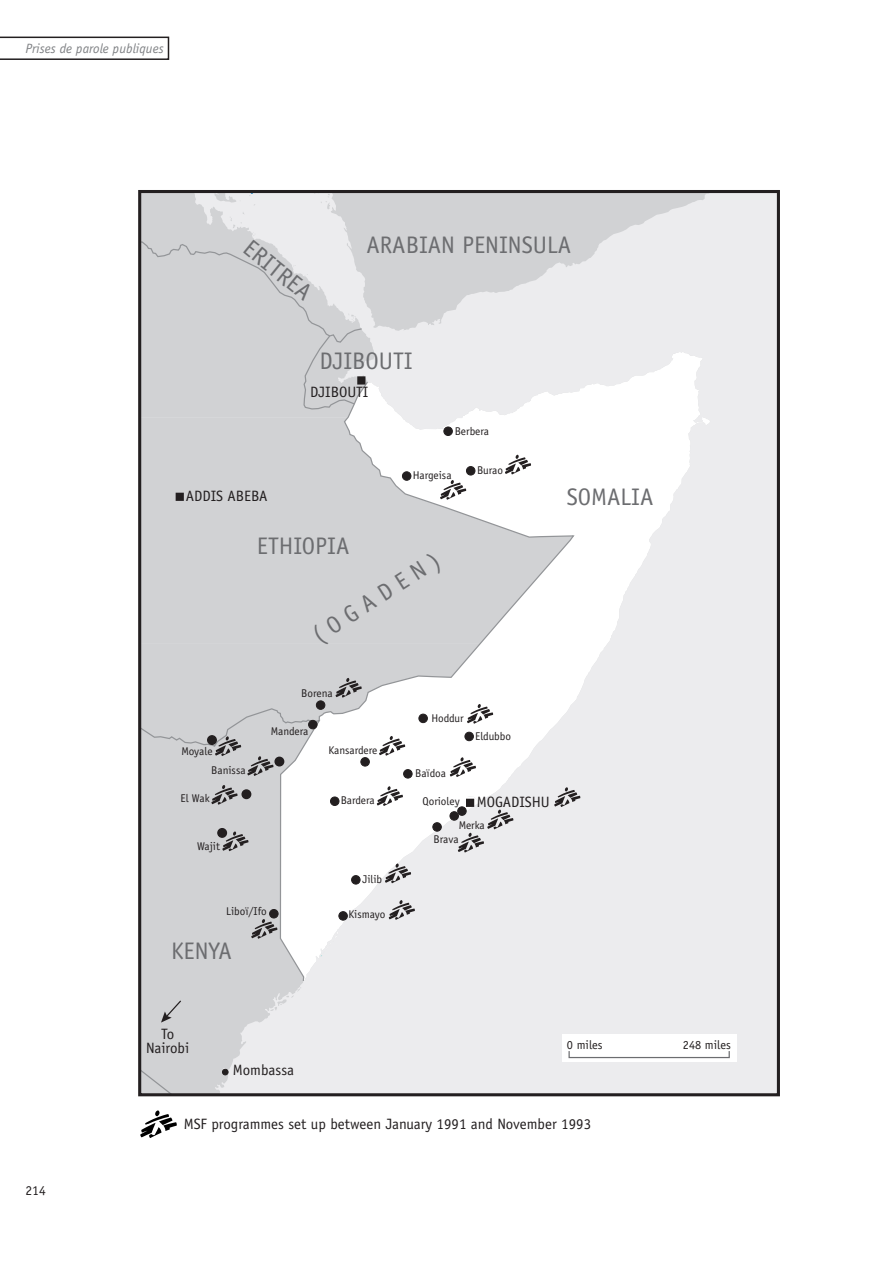
<style>
.page{position:relative;width:893px;height:1263px;background:#fff}
.page>*{position:absolute;margin:0;border:0;box-sizing:border-box;transform-origin:0 0}
.t1{font:24px "Officina Sans";color:#6c6d70}
.t2{font:15px/13.5px "Officina Sans";color:#231f20;text-align:center}
.t3{font:italic 13.5px "Officina Sans";color:#808285}
.t4{font:13.5px "Officina Sans";color:#231f20}
.t5{font:12.3px "Officina Sans";color:#231f20}
.t6{font:11.25px/18.6px "Officina Sans";color:#231f20}
.t7{font:11.25px "Officina Sans";letter-spacing:-.02em;color:#231f20}
</style>
<div class="page">
<svg style="left:0;top:37px;width:169px;height:23px"></svg>
<div style="left:139px;top:192px;width:639px;height:903px;background:#ececee"></div>
<svg style="left:142px;top:643px;width:161px;height:449px;fill:#d1d2d4"></svg>
<svg style="left:142px;top:333px;width:232px;height:84px"></svg>
<div style="left:142px;top:417px;width:138px;height:226px;background:#d1d2d4"></div>
<svg style="left:364px;top:194px;width:342px;height:137px;fill:#d1d2d4"></svg>
<svg style="left:280px;top:352px;width:430px;height:580px"></svg>
<svg style="left:322px;top:932px;width:16px;height:18px"></svg>
<svg style="left:142px;top:1068px;width:32px;height:24px"></svg>
<svg style="left:142px;top:707px;width:180px;height:275px"></svg>
<svg style="left:318px;top:380px;width:258px;height:342px"></svg>
<svg style="left:142px;top:194px;width:222px;height:216px"></svg>
<div style="left:357px;top:376px;width:8px;height:9px;border:3px solid #231f20"></div>
<div style="left:138px;top:190px;width:642px;height:906px;border:3px solid #231f20"></div>
<div style="left:176px;top:493px;width:8px;height:8px;border:3px solid #231f20"></div>
<div style="left:402px;top:472px;width:9px;height:8px;background:#231f20;border-radius:50%"></div>
<div style="left:402px;top:471px;width:9px;height:10px;border:1px solid #231f20;border-radius:50%"></div>
<div style="left:444px;top:427px;width:8px;height:8px;background:#231f20;border-radius:50%"></div>
<div style="left:443px;top:426px;width:10px;height:10px;border:1px solid #231f20;border-radius:50%"></div>
<div style="left:466px;top:466px;width:9px;height:9px;background:#231f20;border-radius:50%"></div>
<div style="left:466px;top:466px;width:9px;height:9px;border:1px solid #231f20;border-radius:50%"></div>
<div style="left:339px;top:912px;width:8px;height:8px;background:#231f20;border-radius:50%"></div>
<div style="left:338px;top:911px;width:10px;height:10px;border:1px solid #231f20;border-radius:50%"></div>
<div style="left:352px;top:875px;width:8px;height:9px;background:#231f20;border-radius:50%"></div>
<div style="left:351px;top:875px;width:10px;height:9px;border:1px solid #231f20;border-radius:50%"></div>
<svg style="left:222px;top:1069px;width:6px;height:6px"></svg>
<div style="left:457px;top:806px;width:10px;height:10px;border:1px solid #231f20;border-radius:50%"></div>
<div style="left:450px;top:812px;width:8px;height:8px;background:#231f20;border-radius:50%"></div>
<div style="left:449px;top:811px;width:10px;height:10px;border:1px solid #231f20;border-radius:50%"></div>
<div style="left:433px;top:823px;width:8px;height:8px;background:#231f20;border-radius:50%"></div>
<div style="left:432px;top:822px;width:10px;height:10px;border:1px solid #231f20;border-radius:50%"></div>
<div style="left:330px;top:797px;width:9px;height:8px;background:#231f20;border-radius:50%"></div>
<div style="left:330px;top:796px;width:9px;height:10px;border:1px solid #231f20;border-radius:50%"></div>
<svg style="left:161px;top:999px;width:21px;height:23px"></svg>
<div style="left:562px;top:1034px;width:174px;height:28px;background:#fff"></div>
<div style="left:568px;top:1050px;width:162px;height:8px;border:1px solid #6c6d70"></div>
<svg style="left:389px;top:900px;width:26px;height:20px"></svg>
<svg style="left:385px;top:863px;width:26px;height:20px"></svg>
<svg style="left:377px;top:786px;width:26px;height:20px"></svg>
<div style="left:361px;top:758px;width:8px;height:8px;background:#231f20;border-radius:50%"></div>
<div style="left:360px;top:757px;width:10px;height:9px;border:1px solid #231f20;border-radius:50%"></div>
<svg style="left:379px;top:736px;width:26px;height:20px"></svg>
<svg style="left:505px;top:455px;width:26px;height:19px"></svg>
<svg style="left:440px;top:480px;width:26px;height:20px"></svg>
<div style="left:404px;top:769px;width:8px;height:9px;background:#231f20;border-radius:50%"></div>
<div style="left:403px;top:769px;width:10px;height:9px;border:1px solid #231f20;border-radius:50%"></div>
<svg style="left:450px;top:757px;width:26px;height:20px"></svg>
<svg style="left:467px;top:704px;width:26px;height:20px"></svg>
<div style="left:419px;top:714px;width:8px;height:9px;background:#231f20;border-radius:50%"></div>
<div style="left:418px;top:714px;width:10px;height:9px;border:1px solid #231f20;border-radius:50%"></div>
<div style="left:465px;top:732px;width:8px;height:9px;background:#231f20;border-radius:50%"></div>
<div style="left:464px;top:732px;width:10px;height:9px;border:1px solid #231f20;border-radius:50%"></div>
<svg style="left:554px;top:787px;width:26px;height:20px"></svg>
<svg style="left:458px;top:795px;width:55px;height:57px"></svg>
<div style="left:316px;top:701px;width:9px;height:8px;background:#231f20;border-radius:50%"></div>
<div style="left:316px;top:700px;width:9px;height:10px;border:1px solid #231f20;border-radius:50%"></div>
<svg style="left:336px;top:678px;width:26px;height:20px"></svg>
<div style="left:218px;top:829px;width:8px;height:8px;background:#231f20;border-radius:50%"></div>
<div style="left:217px;top:828px;width:10px;height:10px;border:1px solid #231f20;border-radius:50%"></div>
<svg style="left:222px;top:831px;width:26px;height:20px"></svg>
<div style="left:270px;top:909px;width:8px;height:9px;background:#231f20;border-radius:50%"></div>
<div style="left:269px;top:909px;width:10px;height:9px;border:1px solid #231f20;border-radius:50%"></div>
<svg style="left:251px;top:919px;width:26px;height:20px"></svg>
<div style="left:309px;top:720px;width:8px;height:9px;background:#231f20;border-radius:50%"></div>
<div style="left:308px;top:720px;width:10px;height:9px;border:1px solid #231f20;border-radius:50%"></div>
<div style="left:208px;top:736px;width:8px;height:8px;background:#231f20;border-radius:50%"></div>
<div style="left:207px;top:735px;width:10px;height:10px;border:1px solid #231f20;border-radius:50%"></div>
<svg style="left:215px;top:736px;width:26px;height:20px"></svg>
<div style="left:275px;top:757px;width:9px;height:9px;background:#231f20;border-radius:50%"></div>
<div style="left:274px;top:757px;width:10px;height:9px;border:1px solid #231f20;border-radius:50%"></div>
<svg style="left:247px;top:756px;width:26px;height:20px"></svg>
<div style="left:242px;top:790px;width:9px;height:8px;background:#231f20;border-radius:50%"></div>
<div style="left:241px;top:789px;width:10px;height:10px;border:1px solid #231f20;border-radius:50%"></div>
<svg style="left:211px;top:785px;width:27px;height:20px"></svg>
<svg style="left:140px;top:1110px;width:37px;height:28px"></svg>
<p class="t3" style="left:26px;top:40px;width:140px">Prises de parole publiques</p>
<h1 class="t1" style="left:256px;top:234px;width:82px;rotate:39deg">ERITREA</h1>
<h1 class="t1" style="left:366px;top:230px;width:206px">ARABIAN PENINSULA</h1>
<h1 class="t1" style="left:319px;top:347px;width:95px">DJIBOUTI</h1>
<h2 class="t2" style="left:186px;top:490px;width:83px">ADDIS ABEBA</h2>
<h2 class="t2" style="left:310px;top:385px;width:60px">DJIBOUTI</h2>
<p class="t6" style="left:455px;top:422px;width:36px">Berbera</p>
<p class="t6" style="left:413px;top:466px;width:40px">Hargeisa</p>
<p class="t6" style="left:477px;top:460px;width:28px">Burao</p>
<h1 class="t1" style="left:257px;top:532px;width:94px">ETHIOPIA</h1>
<h1 class="t1" style="left:307px;top:625px;width:147px;rotate:-33deg">(OGADEN)</h1>
<p class="t6" style="left:301px;top:684px;width:33px">Borena</p>
<p class="t6" style="left:211px;top:742px;width:36px;text-indent:-30px">Moyale<br>Banissa</p>
<p class="t6" style="left:180px;top:789px;width:31px">El Wak</p>
<p class="t6" style="left:197px;top:837px;width:24px">Wajit</p>
<p class="t7" style="left:271px;top:725px;width:39px">Mandera</p>
<p class="t6" style="left:226px;top:902px;width:42px">Liboï/Ifo</p>
<h1 class="t1" style="left:171px;top:937px;width:62px">KENYA</h1>
<p class="t7" style="left:329px;top:744px;width:50px">Kansardere</p>
<p class="t6" style="left:341px;top:791px;width:36px">Bardera</p>
<p class="t6" style="left:362px;top:870px;width:21px">Jilib</p>
<p class="t6" style="left:348px;top:905px;width:39px">Kismayo</p>
<p class="t6" style="left:431px;top:708px;width:34px">Hoddur</p>
<p class="t6" style="left:415px;top:764px;width:32px">Baïdoa</p>
<p class="t6" style="left:475px;top:727px;width:38px">Eldubbo</p>
<h2 class="t2" style="left:477px;top:795px;width:74px">MOGADISHU</h2>
<p class="t6" style="left:423px;top:792px;width:39px">Qorioley</p>
<p class="t6" style="left:434px;top:830px;width:27px">Brava</p>
<p class="t6" style="left:459px;top:815px;width:28px">Merka</p>
<h1 class="t1" style="left:567px;top:483px;width:88px">SOMALIA</h1>
<h2 class="t2" style="left:146px;top:1027px;width:45px">To<br>Nairobi</h2>
<p class="t5" style="left:567px;top:1037px;width:37px">0 miles</p>
<p class="t5" style="left:683px;top:1037px;width:50px">248 miles</p>
<h2 class="t2" style="left:233px;top:1063px;width:63px">Mombassa</h2>
<p class="t4" style="left:26px;top:1183px;width:22px">214</p>
<h2 class="t2" style="left:184px;top:1118px;width:409px">MSF programmes set up between January 1991 and November 1993</h2>
</div>
